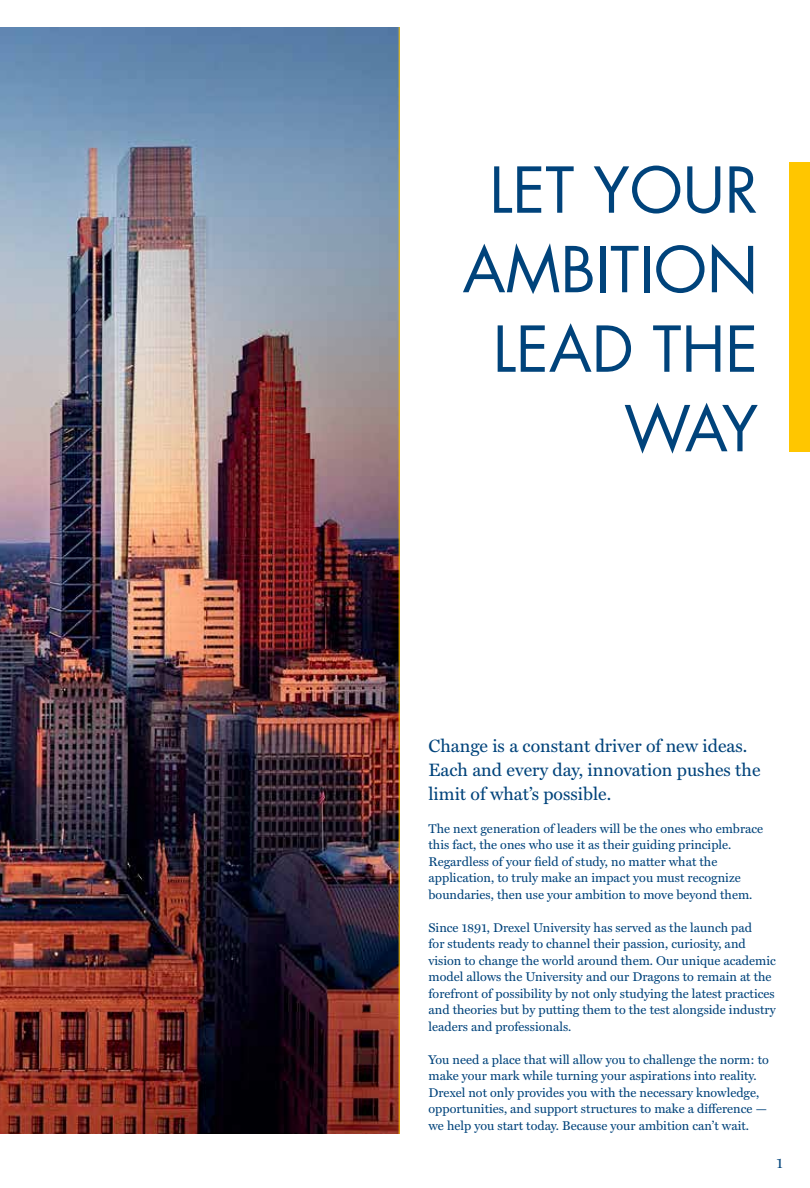
<style>
.page{position:relative;width:810px;height:1188px;background:#fff}
.page>*{position:absolute;margin:0;border:0;box-sizing:border-box;transform-origin:0 0}
.t1{font:61.5px/79.5px "Futura Std";color:#00437b;text-align:right}
.t2{font:18px/24px "Miller Text";color:#00437b}
.t3{font:15px "Miller Display";color:#00437b}
.t4{font:12.75px/16.5px "Miller Text";color:#00437b}
</style>
<div class="page">
<img style="left:0;top:27px;width:399px;height:1107px">
<hr style="left:399px;top:27px;width:1px;height:1107px;background:#ffc600">
<div style="left:790px;top:162px;width:20px;height:289px;background:#ffc600"></div>
<h1 class="t1" style="left:463px;top:151px;width:297px">LET YOUR<br>AMBITION<br>LEAD THE<br>WAY</h1>
<h2 class="t2" style="left:429px;top:734px;width:334px">Change is a constant driver of new ideas.<br>Each and every day, innovation pushes the limit of what’s possible.</h2>
<p class="t4" style="left:429px;top:820px;width:336px">The next generation of leaders will be the ones who embrace this fact, the ones who use it as their guiding principle.<br>Regardless of your field of study, no matter what the application, to truly make an impact you must recognize boundaries, then use your ambition to move beyond them.</p>
<p class="t4" style="left:429px;top:919px;width:349px">Since 1891, Drexel University has served as the launch pad<br>for students ready to channel their passion, curiosity, and vision to change the world around them. Our unique academic model allows the University and our Dragons to remain at the forefront of possibility by not only studying the latest practices and theories but by putting them to the test alongside industry leaders and professionals.</p>
<p class="t4" style="left:429px;top:1051px;width:342px">You need a place that will allow you to challenge the norm: to make your mark while turning your aspirations into reality.<br>Drexel not only provides you with the necessary knowledge, opportunities, and support structures to make a difference — we help you start today. Because your ambition can’t wait.</p>
<p class="t3" style="left:776px;top:1155px;width:8px">1</p>
</div>
